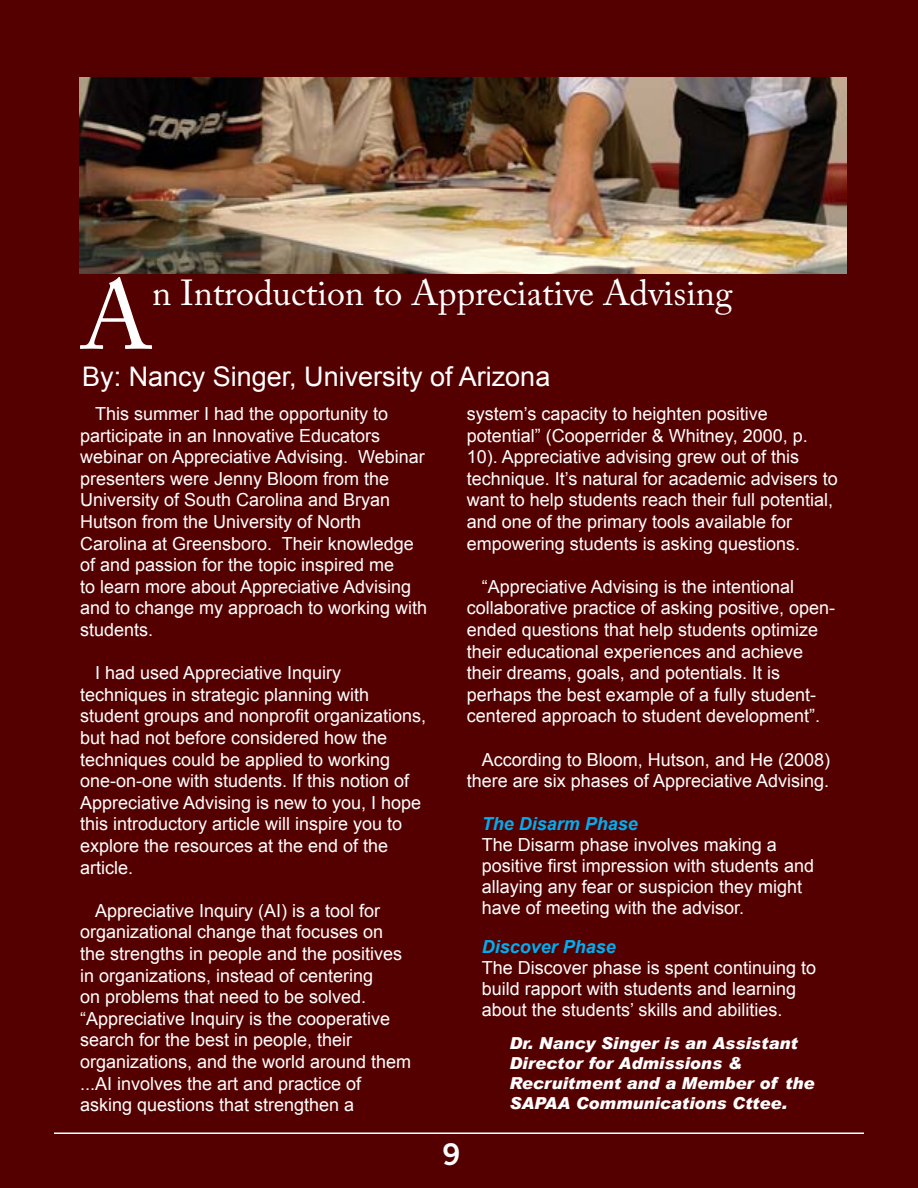
<style>
.page{position:relative;width:918px;height:1188px;background:#500}
.page>*{position:absolute;margin:0;border:0;box-sizing:border-box;transform-origin:0 0}
.t1{font:96.75px "Adobe Caslon Pro";color:#fff}
.t2{font:36px "Adobe Caslon Pro";color:#fff}
.t3{font:30px "Trade Gothic LT Std Bd 2";color:#fff}
.t4{font:27px "Arial";color:#fff}
.t5{font:18px/21.6px "Arial";color:#fff}
.t6{font:italic 700 18px "Arial";color:#00aeef}
.t7{font:italic 900 16.5px/19.8px "Arial";color:#fff}
</style>
<div class="page">
<img style="left:79px;top:78px;width:767px;height:195px">
<hr style="left:54px;top:1132px;width:810px;height:2px;background:#fff">
<h1 class="t1" style="left:80px;top:259px;width:73px">A</h1>
<h2 class="t2" style="left:152px;top:272px;width:582px">n Introduction to Appreciative Advising</h2>
<h3 class="t4" style="left:82px;top:359px;width:470px">By: Nancy Singer, University of Arizona</h3>
<p class="t5" style="left:80px;top:403px;width:349px;text-indent:15px">This summer I had the opportunity to participate in an Innovative Educators webinar on Appreciative Advising. Webinar presenters were Jenny Bloom from the University of South Carolina and Bryan Hutson from the University of North Carolina at Greensboro. Their knowledge of and passion for the topic inspired me<br>to learn more about Appreciative Advising and to change my approach to working with students.</p>
<p class="t5" style="left:80px;top:662px;width:348px;text-indent:15px">I had used Appreciative Inquiry techniques in strategic planning with student groups and nonprofit organizations, but had not before considered how the techniques could be applied to working one-on-one with students. If this notion of Appreciative Advising is new to you, I hope this introductory article will inspire you to explore the resources at the end of the article.</p>
<p class="t5" style="left:80px;top:900px;width:333px;text-indent:15px">Appreciative Inquiry (AI) is a tool for organizational change that focuses on the strengths in people and the positives in organizations, instead of centering<br>on problems that need to be solved. “Appreciative Inquiry is the cooperative search for the best in people, their organizations, and the world around them ...AI involves the art and practice of asking questions that strengthen a</p>
<p class="t5" style="left:467px;top:403px;width:372px">system’s capacity to heighten positive potential” (Cooperrider &amp; Whitney, 2000, p.<br>10). Appreciative advising grew out of this technique. It’s natural for academic advisers to want to help students reach their full potential, and one of the primary tools available for empowering students is asking questions.</p>
<p class="t5" style="left:467px;top:576px;width:370px;text-indent:15px">“Appreciative Advising is the intentional collaborative practice of asking positive, open&shy;ended questions that help students optimize their educational experiences and achieve their dreams, goals, and potentials. It is perhaps the best example of a fully student&shy;centered approach to student development”.</p>
<p class="t5" style="left:467px;top:749px;width:365px;text-align:right">According to Bloom, Hutson, and He (2008) there are six phases of Appreciative Advising.</p>
<p class="t6" style="left:482px;top:812px;width:158px">The Disarm Phase</p>
<p class="t5" style="left:482px;top:834px;width:334px;line-height:21px">The Disarm phase involves making a positive first impression with students and allaying any fear or suspicion they might have of meeting with the advisor.</p>
<p class="t6" style="left:482px;top:935px;width:136px">Discover Phase</p>
<p class="t5" style="left:482px;top:957px;width:336px;line-height:21px">The Discover phase is spent continuing to build rapport with students and learning about the students’ skills and abilities.</p>
<h3 class="t3" style="left:442px;top:1135px;width:20px">9</h3>
<p class="t7" style="left:509px;top:1033px;width:307px">Dr. Nancy Singer is an Assistant<br>Director for Admissions &amp;<br>Recruitment and a Member of the<br>SAPAA Communications Cttee.</p>
</div>
